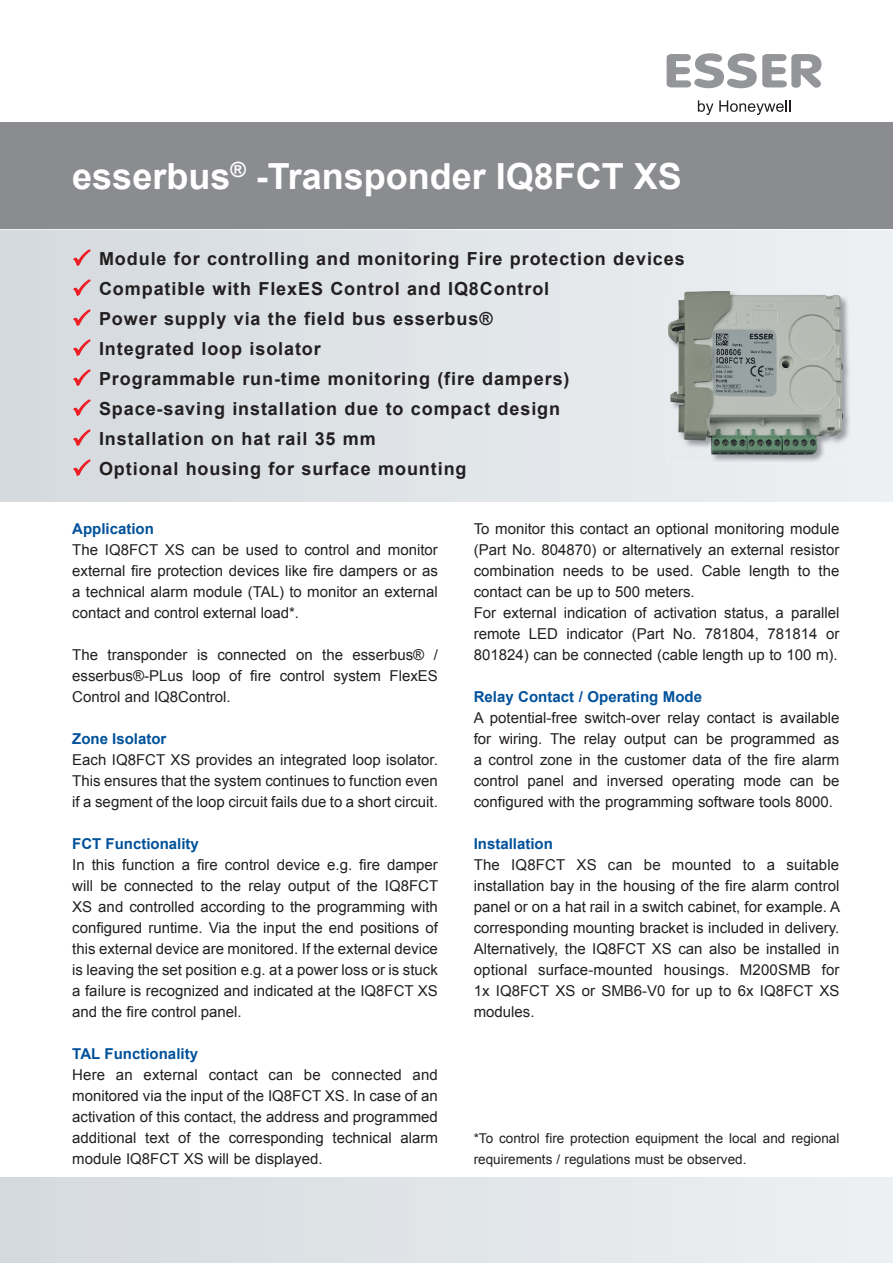
<style>
.page{position:relative;width:893px;height:1263px;background:#fff}
.page>*{position:absolute;margin:0;border:0;box-sizing:border-box;transform-origin:0 0}
.t1{font:700 36px "Arial";color:#fff}
.t2{font:700 18px/30px "Arial";letter-spacing:.05em;color:#231f20}
.t3{font:15px/21px "Arial";color:#231f20;text-align:justify}
.t4{font:700 15px "Arial";color:#01519b}
.t5{font:13.5px/21px "Arial";color:#231f20}
</style>
<div class="page">
<div style="left:0;top:489px;width:893px;height:13px;background:#e1e5e8"></div>
<div style="left:0;top:1178px;width:893px;height:85px;background:#e1e5e8"></div>
<svg style="left:698px;top:100px;width:15px;height:15px"></svg>
<svg style="left:719px;top:100px;width:71px;height:15px"></svg>
<svg style="left:667px;top:54px;width:154px;height:34px"></svg>
<svg style="left:0;top:230px;width:893px;height:259px;background:#dfe3e7"></svg>
<div style="left:0;top:122px;width:893px;height:107px;background:#8a8c8f"></div>
<img style="left:668px;top:291px;width:184px;height:172px">
<img style="left:660px;top:291px;width:191px;height:163px">
<svg style="left:71px;top:248px;width:21px;height:21px"></svg>
<svg style="left:71px;top:278px;width:21px;height:21px"></svg>
<svg style="left:71px;top:308px;width:21px;height:21px"></svg>
<svg style="left:71px;top:338px;width:21px;height:21px"></svg>
<svg style="left:71px;top:368px;width:21px;height:21px"></svg>
<svg style="left:71px;top:398px;width:21px;height:21px"></svg>
<svg style="left:71px;top:428px;width:21px;height:21px"></svg>
<svg style="left:71px;top:458px;width:21px;height:21px"></svg>
<h1 class="t1" style="left:72px;top:152px;width:611px">esserbus<sup>®</sup> -Transponder IQ8FCT XS</h1>
<h1 class="t1" style="left:72px;top:163px;width:526px">Headline Helvetica bold 20 / 26</h1>
<p class="t2" style="left:99px;top:245px;width:587px">Module for controlling and monitoring Fire protection devices Compatible with FlexES Control and IQ8Control<br>Power supply via the field bus esserbus®<br>Integrated loop isolator<br>Programmable run-time monitoring (fire dampers)<br>Space-saving installation due to compact design<br>Installation on hat rail 35 mm<br>Optional housing for surface mounting</p>
<p class="t4" style="left:72px;top:519px;width:83px">Application</p>
<p class="t3" style="left:72px;top:539px;width:367px">The IQ8FCT XS can be used to control and monitor external fire protection devices like fire dampers or as a technical alarm module (TAL) to monitor an external contact and control external load*.</p>
<p class="t3" style="left:72px;top:644px;width:367px">The transponder is connected on the esserbus® / esserbus®-PLus loop of fire control system FlexES Control and IQ8Control.</p>
<p class="t4" style="left:72px;top:729px;width:96px">Zone Isolator</p>
<p class="t3" style="left:72px;top:749px;width:367px">Each IQ8FCT XS provides an integrated loop isolator.<br>This ensures that the system continues to function even if a segment of the loop circuit fails due to a short circuit.</p>
<p class="t4" style="left:72px;top:833px;width:128px">FCT Functionality</p>
<p class="t3" style="left:72px;top:854px;width:367px">In this function a fire control device e.g. fire damper will be connected to the relay output of the IQ8FCT XS and controlled according to the programming with configured runtime. Via the input the end positions of this external device are monitored. If the external device is leaving the set position e.g. at a power loss or is stuck a failure is recognized and indicated at the IQ8FCT XS and the fire control panel.</p>
<p class="t4" style="left:72px;top:1043px;width:127px">TAL Functionality</p>
<p class="t3" style="left:72px;top:1064px;width:367px">Here an external contact can be connected and monitored via the input of the IQ8FCT XS. In case of an activation of this contact, the address and programmed additional text of the corresponding technical alarm module IQ8FCT XS will be displayed.</p>
<p class="t3" style="left:474px;top:518px;width:367px;text-align:left">To monitor this contact an optional monitoring module (Part No. 804870) or alternatively an external resistor combination needs to be used. Cable length to the contact can be up to 500 meters.<br>For external indication of activation status, a parallel remote LED indicator (Part No. 781804, 781814 or 801824) can be connected (cable length up to 100 m).</p>
<p class="t4" style="left:474px;top:687px;width:230px">Relay Contact / Operating Mode</p>
<p class="t3" style="left:474px;top:707px;width:367px">A potential-free switch-over relay contact is available for wiring. The relay output can be programmed as a control zone in the customer data of the fire alarm control panel and inversed operating mode can be configured with the programming software tools 8000.</p>
<p class="t4" style="left:474px;top:834px;width:81px">Installation</p>
<p class="t3" style="left:474px;top:854px;width:368px">The IQ8FCT XS can be mounted to a suitable installation bay in the housing of the fire alarm control panel or on a hat rail in a switch cabinet, for example. A corresponding mounting bracket is included in delivery.<br>Alternatively, the IQ8FCT XS can also be installed in optional surface-mounted housings. M200SMB for 1x IQ8FCT XS or SMB6-V0 for up to 6x IQ8FCT XS modules.</p>
<p class="t5" style="left:474px;top:1128px;width:367px">*To control fire protection equipment the local and regional requirements / regulations must be observed.</p>
</div>
